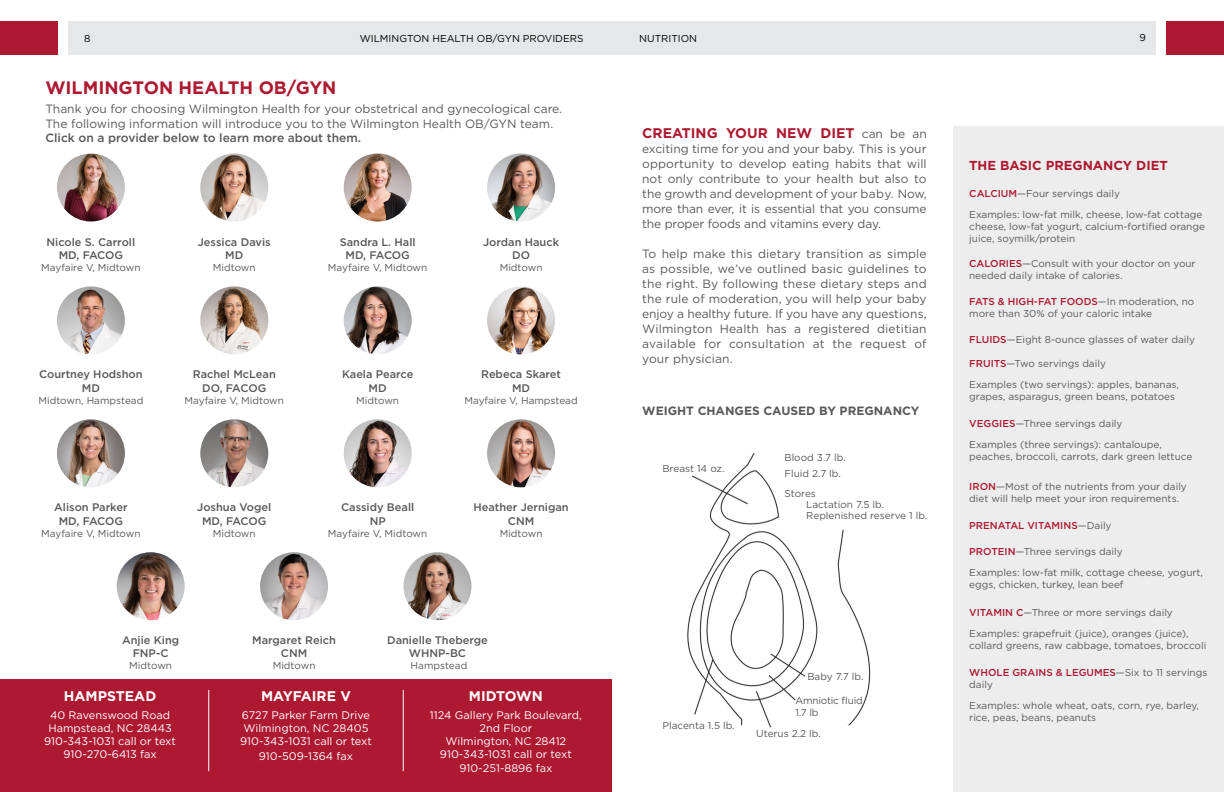
<style>
.page{position:relative;width:1224px;height:792px;background:#fff}
.page>*{position:absolute;margin:0;border:0;box-sizing:border-box;transform-origin:0 0}
.t1{font:700 18px "Gotham";color:#ad1931}
.t2{font:700 14px "Gotham";color:#ad1931}
.t3{font:700 14px "Gotham";color:#fff}
.t4{font:700 13px "Gotham";color:#ad1931}
.t5{font:12px/15px "Gotham";color:#58595b;text-align:justify}
.t6{font:500 12px "Gotham";color:#58595b}
.t7{font:700 12px "Gotham";color:#58595b}
.t8{font:500 11px/13.2px "Gotham";color:#58595b;text-align:center}
.t9{font:11px/13.2px "Gotham";color:#fff;text-align:center}
.t10{font:10px/12px "Gotham";color:#58595b}
.t11{font:10px "Gotham";color:#000}
.t12{font:500 10px "Gotham";color:#ad1931}
.t13{font:10px/12px "Gotham";letter-spacing:-.02em;color:#58595b}
.s1{font-weight:400;font-size:12px;color:#58595b}
.s2{font-weight:500;color:#ad1931}
.s3{font-weight:400;color:#58595b}
</style>
<div class="page">
<div style="left:69px;top:22px;width:543px;height:33px;background:#e6e7e8"></div>
<div style="left:612px;top:22px;width:543px;height:33px;background:#e6e7e8"></div>
<div style="left:953px;top:126px;width:271px;height:666px;background:#ededee"></div>
<div style="left:0;top:22px;width:58px;height:33px;background:#ad1931"></div>
<div style="left:1166px;top:22px;width:58px;height:33px;background:#ad1931"></div>
<div style="left:0;top:680px;width:612px;height:112px;background:#ad1931"></div>
<img style="left:57px;top:154px;width:68px;height:68px;border-radius:34px">
<img style="left:200px;top:154px;width:68px;height:68px;border-radius:34px">
<img style="left:487px;top:154px;width:68px;height:68px;border-radius:34px">
<img style="left:57px;top:286px;width:68px;height:68px;border-radius:34px">
<img style="left:344px;top:286px;width:68px;height:68px;border-radius:34px">
<img style="left:344px;top:154px;width:68px;height:68px;border-radius:34px">
<img style="left:487px;top:286px;width:68px;height:68px;border-radius:34px">
<img style="left:57px;top:419px;width:68px;height:68px;border-radius:34px">
<img style="left:260px;top:552px;width:68px;height:68px;border-radius:34px">
<img style="left:403px;top:552px;width:68px;height:68px;border-radius:34px">
<img style="left:200px;top:286px;width:68px;height:68px;border-radius:34px">
<img style="left:344px;top:419px;width:68px;height:68px;border-radius:34px">
<img style="left:487px;top:419px;width:68px;height:68px;border-radius:34px">
<img style="left:117px;top:552px;width:68px;height:68px;border-radius:34px">
<img style="left:200px;top:419px;width:68px;height:68px;border-radius:34px">
<img style="left:687px;top:528px;width:184px;height:174px">
<svg style="left:692px;top:453px;width:88px;height:75px"></svg>
<svg style="left:687px;top:664px;width:178px;height:64px"></svg>
<hr style="left:209px;top:690px;width:1px;height:81px;background:#fff">
<hr style="left:403px;top:690px;width:1px;height:81px;background:#fff">
<p class="t11" style="left:84px;top:32px;width:8px">8</p>
<p class="t11" style="left:360px;top:32px;width:225px">WILMINGTON HEALTH OB/GYN PROVIDERS</p>
<p class="t11" style="left:639px;top:32px;width:59px">NUTRITION</p>
<p class="t11" style="left:1139px;top:31px;width:8px">9</p>
<h1 class="t1" style="left:45px;top:76px;width:293px">WILMINGTON HEALTH OB/GYN</h1>
<p class="t5" style="left:45px;top:102px;width:518px;line-height:14.4px">Thank you for choosing Wilmington Health for your obstetrical and gynecological care.<br>The following information will introduce you to the Wilmington Health OB/GYN team.</p>
<p class="t6" style="left:45px;top:130px;width:317px">Click on a provider below to learn more about them.</p>
<p class="t8" style="left:47px;top:235px;width:90px">Nicole S. Carroll<br>MD, FACOG</p>
<p class="t10" style="left:41px;top:261px;width:101px">Mayfaire V, Midtown</p>
<p class="t8" style="left:198px;top:235px;width:74px">Jessica Davis<br>MD</p>
<p class="t10" style="left:213px;top:261px;width:44px">Midtown</p>
<p class="t8" style="left:340px;top:235px;width:77px">Sandra L. Hall<br>MD, FACOG</p>
<p class="t10" style="left:328px;top:261px;width:101px">Mayfaire V, Midtown</p>
<p class="t8" style="left:483px;top:235px;width:78px">Jordan Hauck<br>DO</p>
<p class="t10" style="left:500px;top:261px;width:44px">Midtown</p>
<p class="t8" style="left:39px;top:368px;width:105px">Courtney Hodshon<br>MD</p>
<p class="t10" style="left:38px;top:394px;width:106px">Midtown, Hampstead</p>
<p class="t8" style="left:193px;top:368px;width:85px">Rachel McLean<br>DO, FACOG</p>
<p class="t10" style="left:185px;top:394px;width:101px">Mayfaire V, Midtown</p>
<p class="t8" style="left:342px;top:368px;width:73px">Kaela Pearce<br>MD</p>
<p class="t10" style="left:356px;top:394px;width:44px">Midtown</p>
<p class="t8" style="left:481px;top:368px;width:81px">Rebeca Skaret<br>MD</p>
<p class="t10" style="left:464px;top:394px;width:115px">Mayfaire V, Hampstead</p>
<p class="t8" style="left:54px;top:501px;width:75px">Alison Parker<br>MD, FACOG</p>
<p class="t10" style="left:41px;top:527px;width:101px">Mayfaire V, Midtown</p>
<p class="t8" style="left:197px;top:501px;width:76px">Joshua Vogel<br>MD, FACOG</p>
<p class="t10" style="left:213px;top:527px;width:44px">Midtown</p>
<p class="t8" style="left:341px;top:501px;width:75px">Cassidy Beall<br>NP</p>
<p class="t10" style="left:328px;top:527px;width:101px">Mayfaire V, Midtown</p>
<p class="t8" style="left:473px;top:501px;width:97px">Heather Jernigan<br>CNM</p>
<p class="t10" style="left:500px;top:527px;width:44px">Midtown</p>
<p class="t8" style="left:122px;top:634px;width:59px">Anjie King<br>FNP-C</p>
<p class="t10" style="left:129px;top:660px;width:44px">Midtown</p>
<h2 class="t3" style="left:64px;top:687px;width:94px">HAMPSTEAD</h2>
<p class="t9" style="left:44px;top:708px;width:133px">40 Ravenswood Road<br>Hampstead, NC 28443<br>910-343-1031 call or text<br>910-270-6413 fax</p>
<p class="t8" style="left:252px;top:634px;width:85px">Margaret Reich<br>CNM</p>
<p class="t10" style="left:273px;top:660px;width:44px">Midtown</p>
<h2 class="t3" style="left:261px;top:687px;width:91px">MAYFAIRE V</h2>
<p class="t9" style="left:240px;top:708px;width:133px">6727 Parker Farm Drive<br>Wilmington, NC 28405<br>910-343-1031 call or text</p>
<p class="t9" style="left:259px;top:749px;width:96px">910-509-1364 fax</p>
<p class="t8" style="left:387px;top:634px;width:102px">Danielle Theberge<br>WHNP-BC</p>
<p class="t10" style="left:411px;top:660px;width:58px">Hampstead</p>
<h2 class="t3" style="left:469px;top:687px;width:76px">MIDTOWN</h2>
<p class="t9" style="left:430px;top:708px;width:153px">1124 Gallery Park Boulevard,<br>2nd Floor<br>Wilmington, NC 28412<br>910-343-1031 call or text<br>910-251-8896 fax</p>
<h2 class="t2" style="left:642px;top:123px;width:286px">CREATING YOUR NEW DIET <span class="s1">can be an</span></h2>
<p class="t5" style="left:642px;top:141px;width:286px">exciting time for you and your baby. This is your opportunity to develop eating habits that will not only contribute to your health but also to the growth and development of your baby. Now, more than ever, it is essential that you consume the proper foods and vitamins every day.</p>
<p class="t5" style="left:642px;top:246px;width:286px">To help make this dietary transition as simple as possible, we’ve outlined basic guidelines to the right. By following these dietary steps and the rule of moderation, you will help your baby enjoy a healthy future. If you have any questions, Wilmington Health has a registered dietitian available for consultation at the request of your physician.</p>
<p class="t7" style="left:642px;top:403px;width:279px">WEIGHT CHANGES CAUSED BY PREGNANCY</p>
<p class="t10" style="left:662px;top:462px;width:64px">Breast 14 oz.</p>
<p class="t10" style="left:784px;top:449px;width:63px;line-height:16.4px">Blood 3.7 lb.<br>Fluid 2.7 lb.</p>
<p class="t10" style="left:806px;top:488px;width:123px;line-height:10.7px;text-indent:-22px">Stores<br>Lactation 7.5 lb.<br>Replenished reserve 1 lb.</p>
<p class="t10" style="left:662px;top:720px;width:74px">Placenta 1.5 lb.</p>
<p class="t10" style="left:807px;top:670px;width:58px">Baby 7.7 lb.</p>
<p class="t13" style="left:795px;top:694px;width:69px">Amniotic fluid<br>1.7 lb</p>
<p class="t10" style="left:756px;top:727px;width:66px">Uterus 2.2 lb.</p>
<h3 class="t4" style="left:969px;top:157px;width:200px">THE BASIC PREGNANCY DIET</h3>
<p class="t10" style="left:969px;top:183px;width:235px;line-height:21px"><span class="s2">CALCIUM</span>—Four servings daily<br>Examples: low-fat milk, cheese, low-fat cottage</p>
<p class="t10" style="left:969px;top:220px;width:237px">cheese, low-fat yogurt, calcium-fortified orange juice, soymilk/protein</p>
<p class="t10" style="left:969px;top:257px;width:228px"><span class="s2">CALORIES</span>—Consult with your doctor on your needed daily intake of calories.</p>
<p class="t10" style="left:969px;top:295px;width:227px"><span class="s2">FATS &amp; HIGH-FAT FOODS</span>—In moderation, no more than 30% of your caloric intake</p>
<p class="t10" style="left:969px;top:333px;width:227px"><span class="s2">FLUIDS</span>—Eight 8-ounce glasses of water daily</p>
<p class="t10" style="left:969px;top:353px;width:211px;line-height:21px"><span class="s2">FRUITS</span>—Two servings daily<br>Examples (two servings): apples, bananas,</p>
<p class="t10" style="left:969px;top:390px;width:207px">grapes, asparagus, green beans, potatoes</p>
<p class="t10" style="left:969px;top:413px;width:194px;line-height:21px"><span class="s2">VEGGIES</span>—Three servings daily<br>Examples (three servings): cantaloupe,</p>
<p class="t10" style="left:969px;top:451px;width:225px">peaches, broccoli, carrots, dark green lettuce</p>
<p class="t10" style="left:969px;top:480px;width:219px"><span class="s2">IRON</span>—Most of the nutrients from your daily diet will help meet your iron requirements.</p>
<p class="t12" style="left:969px;top:518px;width:144px">PRENATAL VITAMINS<span class="s3">—Daily</span></p>
<p class="t10" style="left:969px;top:540px;width:235px;line-height:21px"><span class="s2">PROTEIN</span>—Three servings daily<br>Examples: low-fat milk, cottage cheese, yogurt,</p>
<p class="t10" style="left:969px;top:578px;width:156px">eggs, chicken, turkey, lean beef</p>
<p class="t10" style="left:969px;top:602px;width:221px;line-height:21px"><span class="s2">VITAMIN C</span>—Three or more servings daily<br>Examples: grapefruit (juice), oranges (juice),</p>
<p class="t10" style="left:969px;top:639px;width:238px">collard greens, raw cabbage, tomatoes, broccoli</p>
<p class="t10" style="left:969px;top:666px;width:240px"><span class="s2">WHOLE GRAINS &amp; LEGUMES</span>—Six to 11 servings daily</p>
<p class="t10" style="left:969px;top:699px;width:231px">Examples: whole wheat, oats, corn, rye, barley, rice, peas, beans, peanuts</p>
</div>
